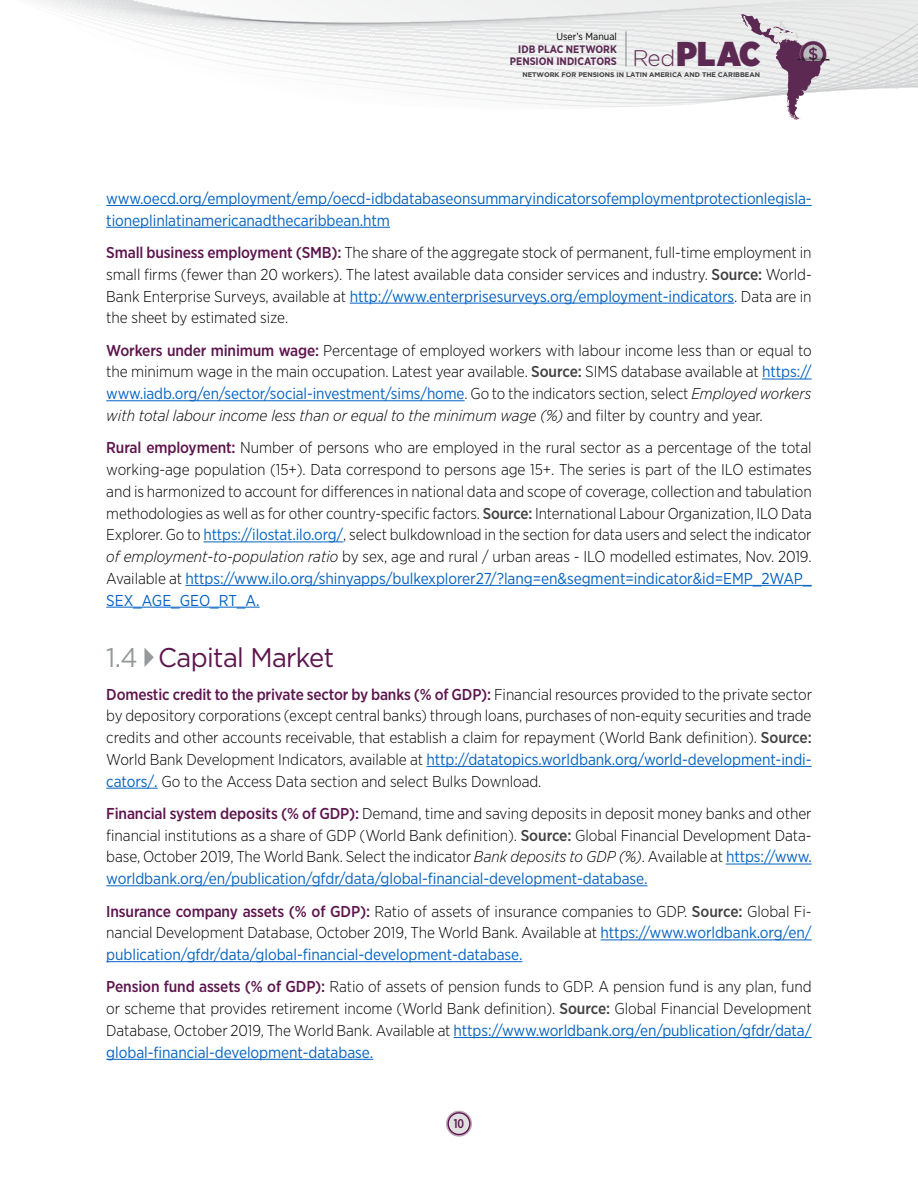
<style>
.page{position:relative;width:918px;height:1188px;background:#fff}
.page>*{position:absolute;margin:0;border:0;box-sizing:border-box;transform-origin:0 0}
.t1{font:900 34.35px "Gotham Narrow";color:#5c2953}
.t2{font:27px "Gotham";letter-spacing:-.025em;color:#5d154e;scale:.95 1}
.t3{font:300 15.75px/21.8px "Gotham Narrow";letter-spacing:-.005em;color:#000;text-align:justify}
.t4{font:15.75px/21.8px "Gotham Narrow";letter-spacing:-.005em;color:#0563c1}
.t5{font:500 12.75px "Gotham X Narrow";color:#5d154e}
.t6{font:700 10.8px/12.5px "Gotham Narrow";color:#5c2953;text-align:right}
.t7{font:10.2px "Gotham Narrow";color:#000}
.t8{font:700 6.75px "Gotham";letter-spacing:-.005em;color:#414042}
.s1{font-family:"Gotham Rounded";font-weight:300;font-size:22.65px}
.s2{font-weight:500;color:#5d154e}
.s3{font-weight:500;color:#414042}
.s4{font-weight:400;color:#0563c1}
.s5{font-style:italic}
.s6{color:#96999b}
</style>
<div class="page">
<svg style="left:36px;top:0;width:882px;height:107px"></svg>
<svg style="left:741px;top:14px;width:89px;height:106px"></svg>
<hr style="left:626px;top:31px;width:1px;height:36px;background:#838588">
<svg style="left:446px;top:1111px;width:26px;height:26px"></svg>
<div style="left:448px;top:1113px;width:22px;height:21px;background:#e0e0e1;border-radius:50%"></div>
<div style="left:448px;top:1112px;width:22px;height:23px;border:1px solid #5d154e;border-radius:50%"></div>
<hr style="left:106px;top:205px;width:706px;height:1px;background:#0563c1">
<hr style="left:106px;top:227px;width:284px;height:1px;background:#0563c1">
<hr style="left:350px;top:303px;width:384px;height:1px;background:#0563c1">
<hr style="left:762px;top:379px;width:50px;height:1px;background:#0563c1">
<hr style="left:106px;top:400px;width:359px;height:1px;background:#0563c1">
<hr style="left:204px;top:542px;width:139px;height:1px;background:#0563c1">
<hr style="left:185px;top:585px;width:627px;height:1px;background:#0563c1">
<hr style="left:106px;top:607px;width:154px;height:1px;background:#0563c1">
<hr style="left:426px;top:766px;width:386px;height:1px;background:#0563c1">
<hr style="left:106px;top:788px;width:52px;height:1px;background:#0563c1">
<hr style="left:726px;top:864px;width:86px;height:1px;background:#0563c1">
<hr style="left:106px;top:885px;width:541px;height:1px;background:#0563c1">
<hr style="left:601px;top:940px;width:211px;height:1px;background:#0563c1">
<hr style="left:106px;top:961px;width:417px;height:1px;background:#0563c1">
<hr style="left:454px;top:1037px;width:358px;height:1px;background:#0563c1">
<hr style="left:106px;top:1059px;width:267px;height:1px;background:#0563c1">
<p class="t7" style="left:556px;top:30px;width:62px">User’s Manual</p>
<p class="t6" style="left:510px;top:42px;width:108px">IDB PLAC NETWORK<br>PENSION INDICATORS</p>
<p class="t8" style="left:522px;top:70px;width:239px">NETWORK FOR PENSIONS IN LATIN AMERICA AND THE CARIBBEAN</p>
<h1 class="t1" style="left:633px;top:30px;width:129px"><span class="s1">Red</span>PLAC</h1>
<p class="t4" style="left:106px;top:187px;width:707px">www.oecd.org/employment/emp/oecd-idbdatabaseonsummaryindicatorsofemploymentprotectionlegisla&shy;tioneplinlatinamericanadthecaribbean.htm</p>
<p class="t3" style="left:106px;top:241px;width:707px"><span class="s2">Small business employment (SMB):</span> The share of the aggregate stock of permanent, full-time employment in small firms (fewer than 20 workers). The latest available data consider services and industry. <span class="s3">Source:</span> World-Bank Enterprise Surveys, available at <span class="s4">http://www.enterprisesurveys.org/employment-indicators</span>. Data are in the sheet by estimated size.</p>
<p class="t3" style="left:106px;top:339px;width:707px"><span class="s2">Workers under minimum wage:</span> Percentage of employed workers with labour income less than or equal to the minimum wage in the main occupation. Latest year available. <span class="s3">Source:</span> SIMS database available at <span class="s4">https:// www.iadb.org/en/sector/social-investment/sims/home</span>. Go to the indicators section, select <span class="s5">Employed workers with total labour income less than or equal to the minimum wage (%)</span> and filter by country and year.</p>
<p class="t3" style="left:106px;top:437px;width:707px"><span class="s2">Rural employment:</span> Number of persons who are employed in the rural sector as a percentage of the total working-age population (15+). Data correspond to persons age 15+. The series is part of the ILO estimates and is harmonized to account for differences in national data and scope of coverage, collection and tabulation methodologies as well as for other country-specific factors. <span class="s3">Source:</span> International Labour Organization, ILO Data Explorer. Go to <span class="s4">https://ilostat.ilo.org/</span>, select bulkdownload in the section for data users and select the indicator <span class="s5">of employment-to-population ratio</span> by sex, age and rural / urban areas - ILO modelled estimates, Nov. 2019.<br>Available at <span class="s4">https://www.ilo.org/shinyapps/bulkexplorer27/?lang=en&amp;segment=indicator&amp;id=EMP_2WAP_ SEX_AGE_GEO_RT_A.</span></p>
<h2 class="t2" style="left:106px;top:640px;width:241px"><span class="s6">1.4</span> Capital Market</h2>
<p class="t3" style="left:106px;top:683px;width:707px"><span class="s2">Domestic credit to the private sector by banks (% of GDP):</span> Financial resources provided to the private sector by depository corporations (except central banks) through loans, purchases of non-equity securities and trade credits and other accounts receivable, that establish a claim for repayment (World Bank definition). <span class="s3">Source:<br></span>World Bank Development Indicators, available at <span class="s4">http://datatopics.worldbank.org/world-development-indi&shy;cators/.</span> Go to the Access Data section and select Bulks Download.</p>
<p class="t3" style="left:106px;top:802px;width:707px"><span class="s2">Financial system deposits (% of GDP):</span> Demand, time and saving deposits in deposit money banks and other financial institutions as a share of GDP (World Bank definition). <span class="s3">Source:</span> Global Financial Development Data&shy;base, October 2019, The World Bank. Select the indicator <span class="s5">Bank deposits to GDP (%)</span>. Available at <span class="s4">https://www. worldbank.org/en/publication/gfdr/data/global-financial-development-database.</span></p>
<p class="t3" style="left:106px;top:900px;width:707px"><span class="s2">Insurance company assets (% of GDP):</span> Ratio of assets of insurance companies to GDP. <span class="s3">Source:</span> Global Fi&shy;nancial Development Database, October 2019, The World Bank. Available at <span class="s4">https://www.worldbank.org/en/ publication/gfdr/data/global-financial-development-database.</span></p>
<p class="t3" style="left:106px;top:976px;width:707px"><span class="s2">Pension fund assets (% of GDP):</span> Ratio of assets of pension funds to GDP. A pension fund is any plan, fund or scheme that provides retirement income (World Bank definition). <span class="s3">Source:</span> Global Financial Development Database, October 2019, The World Bank. Available at <span class="s4">https://www.worldbank.org/en/publication/gfdr/data/ global-financial-development-database.</span></p>
<p class="t5" style="left:454px;top:1116px;width:12px">10</p>
</div>
